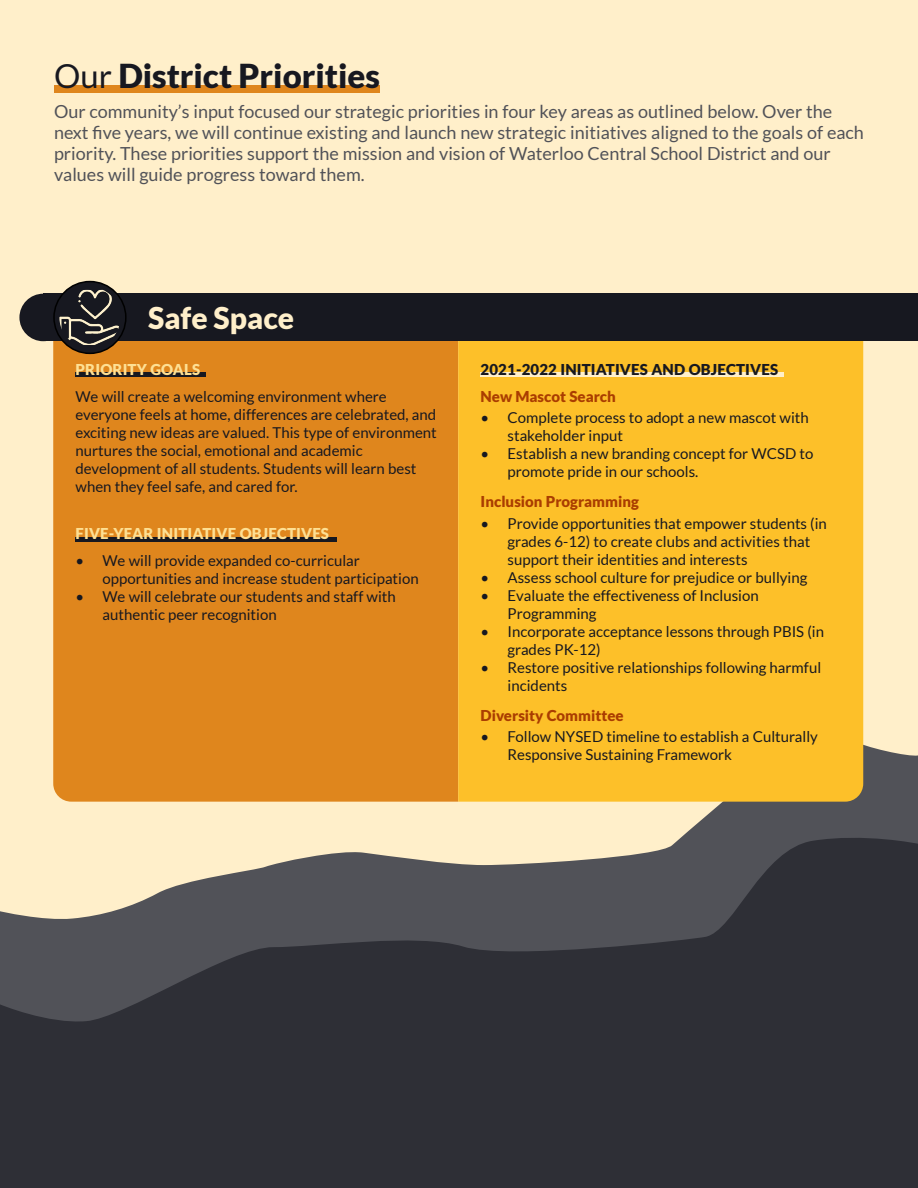
<style>
.page{position:relative;width:918px;height:1188px;background:#ffefca}
.page>*{position:absolute;margin:0;border:0;box-sizing:border-box;transform-origin:0 0}
.t1{font:900 33px "Lato";color:#171820}
.t2{font:900 30px "Lato";color:#ffefca}
.t3{font:18px/21px "Lato";color:#515258}
.t4{font:15px/18px "Lato";color:#171820}
.t5{font:900 15px "Lato";color:#aa3d01}
.t6{font:900 15px "Lato";letter-spacing:.01em;color:#fee094}
.t7{font:900 15px "Lato";letter-spacing:.01em;color:#171820}
.s1{font-weight:400}
</style>
<div class="page">
<div style="left:54px;top:85px;width:326px;height:8px;background:#df861d"></div>
<div style="left:0;top:1024px;width:918px;height:164px;background:#2e2f36"></div>
<svg style="left:0;top:735px;width:918px;height:289px"></svg>
<div style="left:53px;top:341px;width:405px;height:461px;background:#df861d"></div>
<div style="left:458px;top:341px;width:405px;height:461px;background:#fdc029"></div>
<div style="left:43px;top:294px;width:875px;height:47px;background:#171820"></div>
<div style="left:76px;top:372px;width:130px;height:5px;background:#171820"></div>
<div style="left:76px;top:537px;width:261px;height:5px;background:#171820"></div>
<div style="left:19px;top:294px;width:48px;height:47px;background:#171820;border-radius:50%"></div>
<hr style="left:481px;top:373px;width:303px;height:4px;background:#ffefca">
<div style="left:54px;top:282px;width:72px;height:71px;background:#171820;border-radius:50%"></div>
<div style="left:53px;top:281px;width:74px;height:73px;border:2px solid #000;border-radius:50%"></div>
<img style="left:59px;top:290px;width:61px;height:55px">
<h1 class="t1" style="left:54px;top:57px;width:327px"><span class="s1">Our</span> District Priorities</h1>
<p class="t3" style="left:54px;top:101px;width:812px">Our community’s input focused our strategic priorities in four key areas as outlined below. Over the next five years, we will continue existing and launch new strategic initiatives aligned to the goals of each priority. These priorities support the mission and vision of Waterloo Central School District and our values will guide progress toward them.</p>
<h2 class="t2" style="left:148px;top:300px;width:148px">Safe Space</h2>
<p class="t6" style="left:76px;top:361px;width:126px">PRIORITY GOALS</p>
<p class="t4" style="left:76px;top:387px;width:363px">We will create a welcoming environment where everyone feels at home, differences are celebrated, and exciting new ideas are valued. This type of environment nurtures the social, emotional and academic development of all students. Students will learn best when they feel safe, and cared for.</p>
<p class="t6" style="left:76px;top:525px;width:255px">FIVE-YEAR INITIATIVE OBJECTIVES</p>
<p class="t4" style="left:103px;top:552px;width:318px;text-indent:-27px">• We will provide expanded co-curricular opportunities and increase student participation</p>
<p class="t4" style="left:103px;top:588px;width:295px;text-indent:-27px">• We will celebrate our students and staff with authentic peer recognition</p>
<p class="t7" style="left:481px;top:361px;width:299px">2021-2022 INITIATIVES AND OBJECTIVES</p>
<p class="t5" style="left:481px;top:388px;width:137px">New Mascot Search</p>
<p class="t4" style="left:508px;top:409px;width:303px;text-indent:-27px">• Complete process to adopt a new mascot with stakeholder input</p>
<p class="t4" style="left:508px;top:445px;width:307px;text-indent:-27px">• Establish a new branding concept for WCSD to promote pride in our schools.</p>
<p class="t5" style="left:481px;top:493px;width:160px">Inclusion Programming</p>
<p class="t4" style="left:508px;top:515px;width:321px;text-indent:-27px">• Provide opportunities that empower students (in grades 6-12) to create clubs and activities that support their identities and interests</p>
<p class="t4" style="left:481px;top:569px;width:328px">• Assess school culture for prejudice or bullying</p>
<p class="t4" style="left:508px;top:587px;width:253px;text-indent:-27px">• Evaluate the effectiveness of Inclusion<br>Programming</p>
<p class="t4" style="left:508px;top:623px;width:318px;text-indent:-27px">• Incorporate acceptance lessons through PBIS (in grades PK-12)</p>
<p class="t4" style="left:508px;top:659px;width:315px;text-indent:-27px">• Restore positive relationships following harmful incidents</p>
<p class="t4" style="left:508px;top:728px;width:312px;text-indent:-27px">• Follow NYSED timeline to establish a Culturally<br>Responsive Sustaining Framework</p>
<p class="t5" style="left:481px;top:706px;width:145px">Diversity Committee</p>
</div>
